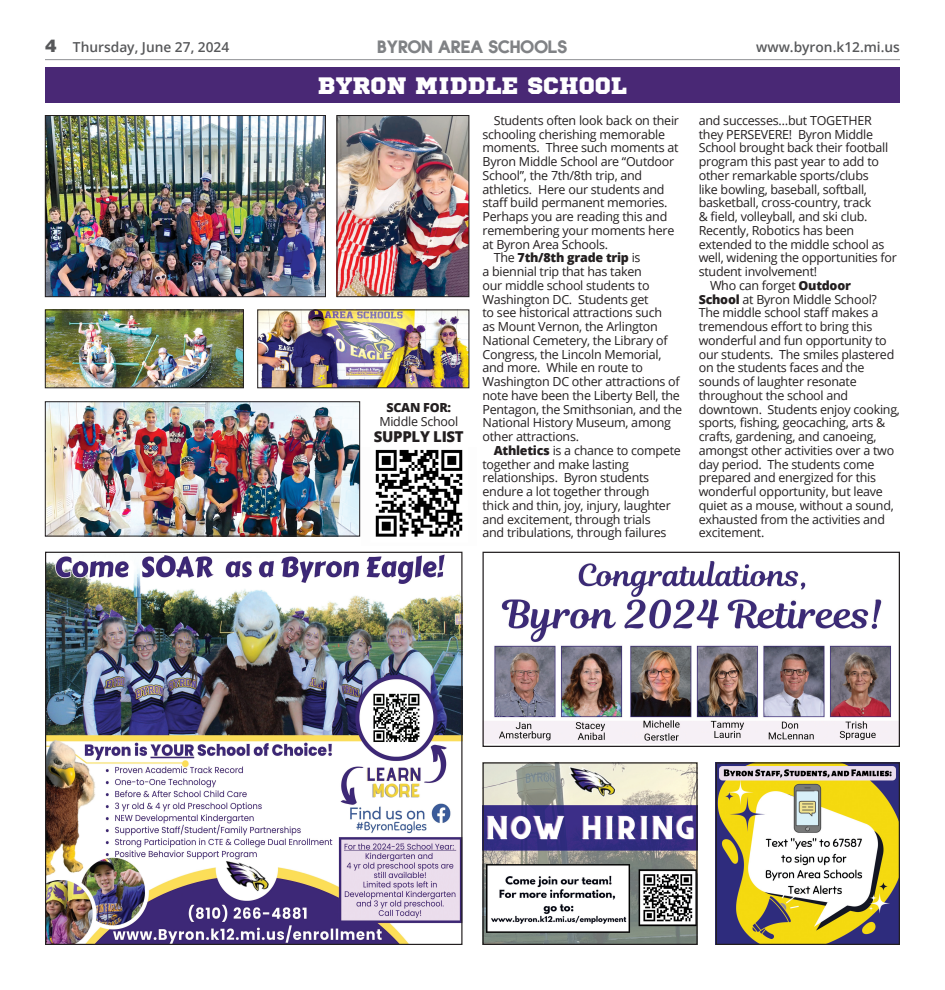
<style>
.page{position:relative;width:945px;height:990px;background:#fff}
.page>*{position:absolute;margin:0;border:0;box-sizing:border-box;transform-origin:0 0}
.t1{font:23.75px "Sports World";color:#fff}
.t2{font:20px "Quicksans Accurate ICG Fill";letter-spacing:-.02em;color:#808285}
.Byron_Body_Copy{font:800 15px "Open Sans";letter-spacing:-.02em;color:#231f20}
.t3{font:600 13.75px "Open Sans";color:#57585a}
.Byron_Body_Copy-2{font:12.5px/13.8px "Open Sans";letter-spacing:-.02em;color:#231f20}
.Byron_Body_Copy-3{font:800 12.5px "Open Sans";letter-spacing:-.02em;color:#231f20}
.s1{font-family:"Helvetica LT Std";font-weight:900;font-size:17.5px}
.s2{font-weight:800}
</style>
<div class="page">
<hr style="left:45px;top:59px;width:855px;height:1px;background:#8f9194">
<img style="left:375px;top:449px;width:88px;height:88px">
<img style="left:47px;top:554px;width:413px;height:389px">
<img style="left:484px;top:561px;width:414px;height:183px">
<div style="left:482px;top:552px;width:418px;height:195px;border:1px solid #231f20"></div>
<div style="left:45px;top:68px;width:855px;height:35px;background:#492875"></div>
<img style="left:484px;top:764px;width:212px;height:179px">
<div style="left:482px;top:762px;width:216px;height:183px;border:1px solid #231f20"></div>
<img style="left:718px;top:764px;width:180px;height:179px">
<div style="left:716px;top:762px;width:184px;height:183px;border:1px solid #231f20"></div>
<img style="left:47px;top:403px;width:311px;height:131px">
<div style="left:45px;top:401px;width:315px;height:135px;border:1px solid #231f20"></div>
<img style="left:47px;top:117px;width:277px;height:178px">
<div style="left:45px;top:115px;width:281px;height:182px;border:1px solid #231f20"></div>
<img style="left:339px;top:117px;width:128px;height:178px">
<div style="left:337px;top:115px;width:132px;height:182px;border:1px solid #231f20"></div>
<img style="left:47px;top:312px;width:195px;height:74px">
<div style="left:45px;top:310px;width:199px;height:78px;border:1px solid #231f20"></div>
<img style="left:259px;top:312px;width:208px;height:74px">
<div style="left:257px;top:310px;width:212px;height:78px;border:1px solid #231f20"></div>
<p class="t3" style="left:45px;top:38px;width:186px"><span class="s1">4</span> Thursday, June 27, 2024</p>
<h2 class="t2" style="left:377px;top:34px;width:192px">BYRON AREA SCHOOLS</h2>
<p class="t3" style="left:756px;top:38px;width:145px">www.byron.k12.mi.us</p>
<p class="t1" style="left:318px;top:66px;width:311px">BYRON MIDDLE SCHOOL</p>
<p class="Byron_Body_Copy-2" style="left:482px;top:113px;width:198px;text-indent:11px">Students often look back on their schooling cherishing memorable moments. Three such moments at<br>Byron Middle School are “Outdoor<br>School”, the 7th/8th trip, and athletics. Here our students and staff build permanent memories.<br>Perhaps you are reading this and remembering your moments here at Byron Area Schools.</p>
<p class="Byron_Body_Copy-2" style="left:482px;top:251px;width:201px;text-indent:11px">The <span class="s2">7th/8th grade trip</span> is<br>a biennial trip that has taken<br>our middle school students to<br>Washington DC. Students get<br>to see historical attractions such<br>as Mount Vernon, the Arlington<br>National Cemetery, the Library of<br>Congress, the Lincoln Memorial, and more. While en route to<br>Washington DC other attractions of note have been the Liberty Bell, the<br>Pentagon, the Smithsonian, and the<br>National History Museum, among other attractions.</p>
<p class="Byron_Body_Copy-2" style="left:482px;top:443px;width:200px;text-indent:11px"><span class="s2">Athletics</span> is a chance to compete together and make lasting relationships. Byron students endure a lot together through<br>thick and thin, joy, injury, laughter and excitement, through trials<br>and tribulations, through failures</p>
<p class="Byron_Body_Copy-2" style="left:699px;top:113px;width:200px">and successes…but TOGETHER they PERSEVERE! Byron Middle<br>School brought back their football program this past year to add to other remarkable sports/clubs<br>like bowling, baseball, softball, basketball, cross-country, track<br>&amp; field, volleyball, and ski club.<br>Recently, Robotics has been extended to the middle school as well, widening the opportunities for student involvement!</p>
<p class="Byron_Body_Copy-2" style="left:699px;top:278px;width:203px;text-indent:11px">Who can forget <span class="s2">Outdoor<br>School</span> at Byron Middle School?<br>The middle school staff makes a tremendous effort to bring this wonderful and fun opportunity to our students. The smiles plastered on the students faces and the sounds of laughter resonate throughout the school and downtown. Students enjoy cooking, sports, fishing, geocaching, arts &amp; crafts, gardening, and canoeing, amongst other activities over a two day period. The students come prepared and energized for this wonderful opportunity, but leave quiet as a mouse, without a sound, exhausted from the activities and excitement.</p>
<p class="Byron_Body_Copy-3" style="left:386px;top:398px;width:66px">SCAN FOR:</p>
<p class="Byron_Body_Copy-2" style="left:379px;top:414px;width:80px">Middle School</p>
<p class="Byron_Body_Copy" style="left:374px;top:425px;width:92px">SUPPLY LIST</p>
</div>
